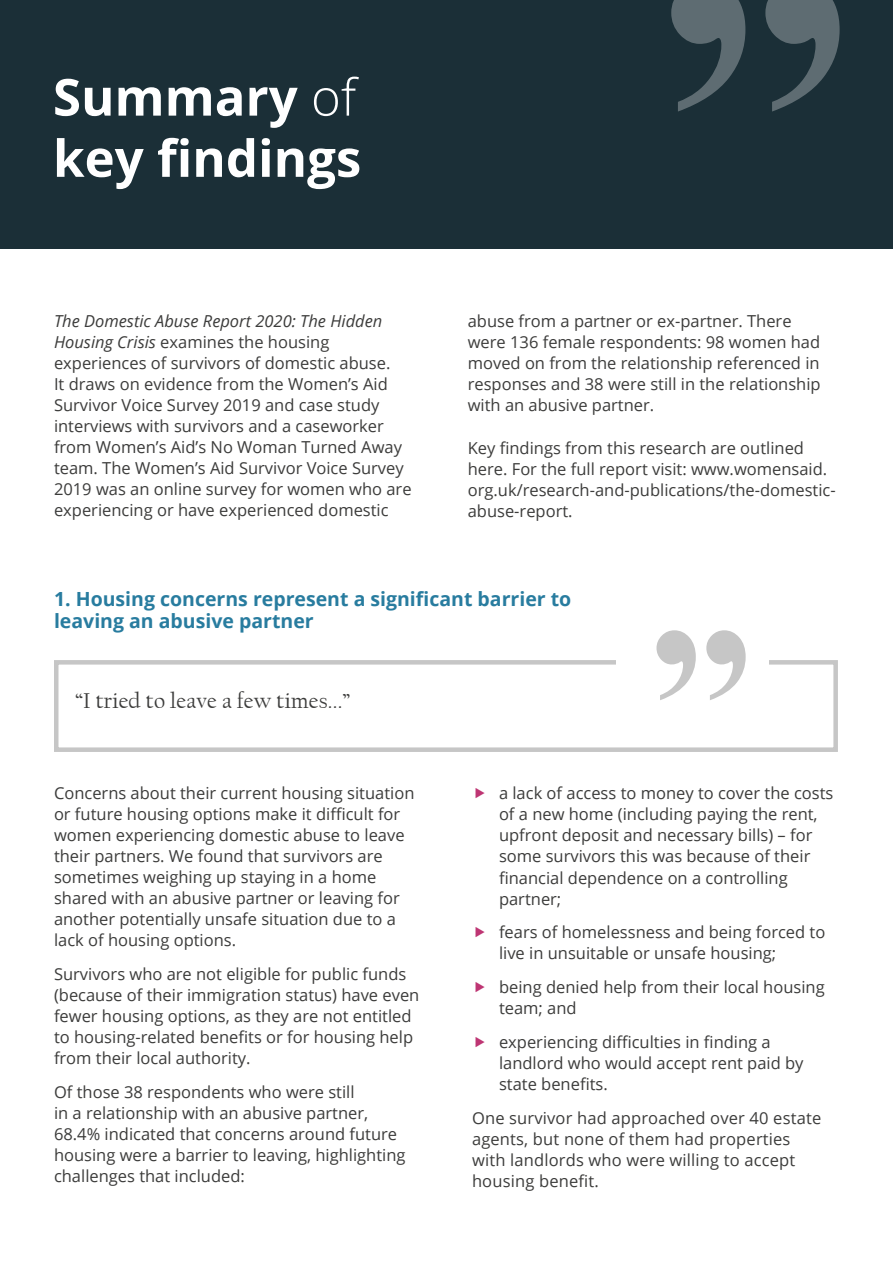
<style>
.page{position:relative;width:893px;height:1263px;background:#fff}
.page>*{position:absolute;margin:0;border:0;box-sizing:border-box;transform-origin:0 0}
.t1{font:700 51px/61.2px "Open Sans";color:#fff}
.t2{font:22.5px "Californian FB";letter-spacing:.01em;color:#3c3c3b}
.t3{font:700 19.5px/22.5px "Open Sans";color:#287c9f}
.t4{font:16.5px/21px "Open Sans";color:#3c3c3b}
.s1{font-weight:300}
.s2{font-style:italic}
</style>
<div class="page">
<div style="left:0;top:0;width:893px;height:249px;background:#1b2f37"></div>
<svg style="left:671px;top:0;width:169px;height:112px"></svg>
<div style="left:54px;top:660px;width:784px;height:92px;border:5px solid #c6c6c6"></div>
<div style="left:617px;top:640px;width:152px;height:55px;background:#fff"></div>
<svg style="left:656px;top:630px;width:90px;height:70px"></svg>
<h1 class="t1" style="left:53px;top:72px;width:310px">Summary <span class="s1">of </span>key findings</h1>
<p class="t4" style="left:54px;top:312px;width:359px"><span class="s2">The Domestic Abuse Report 2020: The Hidden Housing Crisis</span> examines the housing experiences of survivors of domestic abuse.<br>It draws on evidence from the Women’s Aid Survivor Voice Survey 2019 and case study interviews with survivors and a caseworker from Women’s Aid’s No Woman Turned Away team. The Women’s Aid Survivor Voice Survey 2019 was an online survey for women who are experiencing or have experienced domestic</p>
<p class="t4" style="left:468px;top:312px;width:354px">abuse from a partner or ex-partner. There were 136 female respondents: 98 women had moved on from the relationship referenced in responses and 38 were still in the relationship with an abusive partner.</p>
<p class="t4" style="left:468px;top:437px;width:370px">Key findings from this research are outlined here. For the full report visit: www.womensaid. org.uk/research-and-publications/the-domestic&shy;abuse-report.</p>
<p class="t3" style="left:54px;top:587px;width:519px">1. Housing concerns represent a significant barrier to leaving an abusive partner</p>
<h2 class="t2" style="left:75px;top:692px;width:277px">“I tried to leave a few times...”</h2>
<p class="t4" style="left:54px;top:784px;width:362px">Concerns about their current housing situation or future housing options make it difficult for women experiencing domestic abuse to leave their partners. We found that survivors are sometimes weighing up staying in a home shared with an abusive partner or leaving for another potentially unsafe situation due to a lack of housing options.</p>
<p class="t4" style="left:54px;top:965px;width:367px">Survivors who are not eligible for public funds (because of their immigration status) have even fewer housing options, as they are not entitled to housing-related benefits or for housing help from their local authority.</p>
<p class="t4" style="left:54px;top:1083px;width:353px">Of those 38 respondents who were still<br>in a relationship with an abusive partner, 68.4% indicated that concerns around future housing were a barrier to leaving, highlighting challenges that included:</p>
<p class="t4" style="left:499px;top:785px;width:336px">a lack of access to money to cover the costs of a new home (including paying the rent, upfront deposit and necessary bills) – for some survivors this was because of their financial dependence on a controlling partner;</p>
<p class="t4" style="left:499px;top:923px;width:328px">fears of homelessness and being forced to live in unsuitable or unsafe housing;</p>
<p class="t4" style="left:499px;top:978px;width:327px">being denied help from their local housing team; and</p>
<p class="t4" style="left:499px;top:1031px;width:306px">experiencing difficulties in finding a landlord who would accept rent paid by state benefits.</p>
<p class="t4" style="left:472px;top:1109px;width:351px">One survivor had approached over 40 estate agents, but none of them had properties with landlords who were willing to accept housing benefit.</p>
</div>
